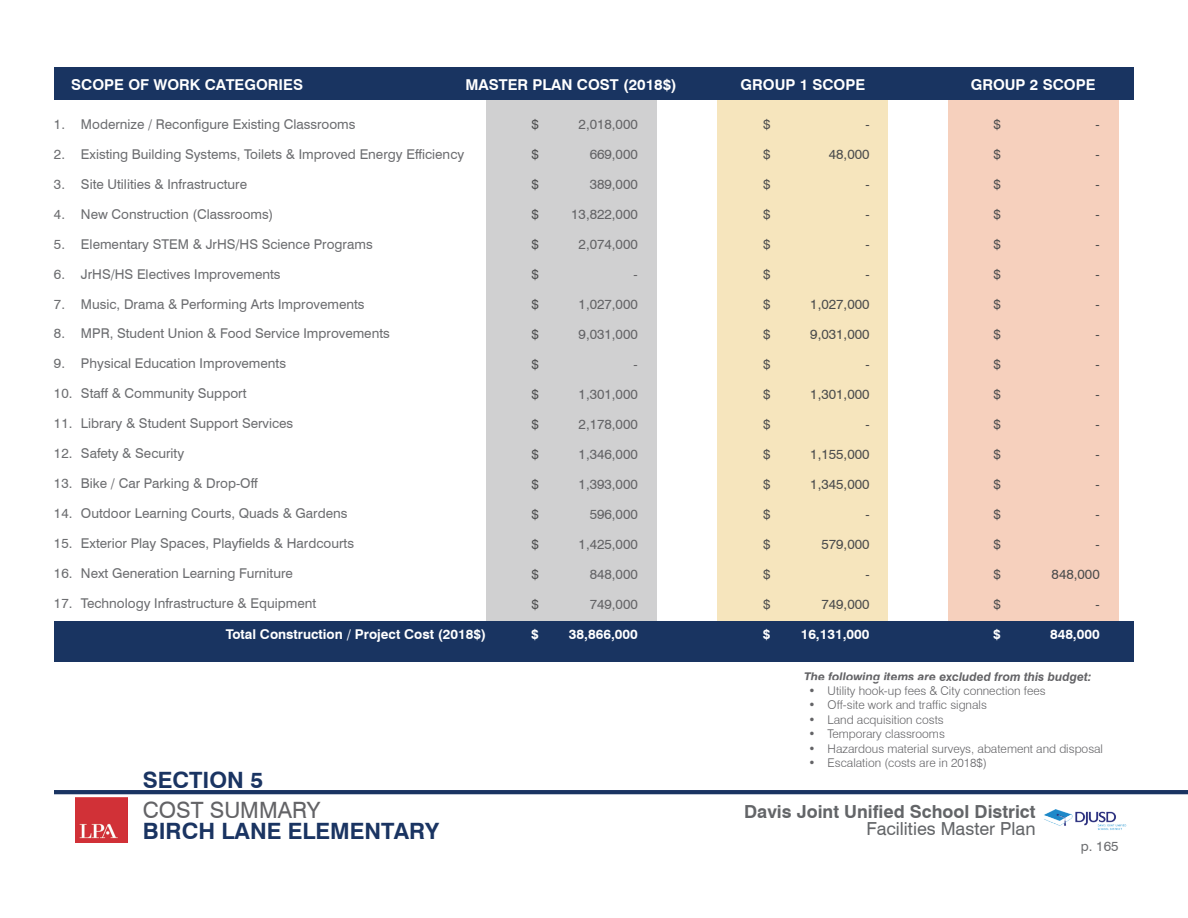
<style>
.page{position:relative;width:1188px;height:918px;background:#fff}
.page>*{position:absolute;margin:0;border:0;box-sizing:border-box;transform-origin:0 0}
.t1{font:700 22.5px "Swiss 721 BT";color:#1a3462}
.t2{font:22.5px "Swiss 721 BT";color:#636366}
.t3{font:700 18px "Swiss 721 BT";color:#636568}
.t4{font:18px "Swiss 721 BT";color:#636568}
.t5{font:700 15px "Swiss 721 BT";color:#fff}
.t6{font:13.5px "Swiss 721 BT";color:#6c6d70}
.t7{font:13.5px "Swiss 721 BT";color:#4b4c4d}
.t8{font:13.5px "Swiss 721 BT";color:#636366}
.t9{font:700 13.5px "Swiss 721 BT";color:#fff}
.t10{font:300 12px "Swiss 721 BT";color:#636366}
.t11{font:italic 700 12px "Swiss 721 BT";color:#636366}
</style>
<div class="page">
<img style="left:1044px;top:809px;width:83px;height:21px">
<hr style="left:54px;top:790px;width:1134px;height:4px;background:#1a3462">
<img style="left:75px;top:798px;width:52px;height:44px">
<div style="left:486px;top:84px;width:170px;height:566px;background:#d0d0d1"></div>
<div style="left:718px;top:84px;width:170px;height:566px;background:#f6e5bd"></div>
<div style="left:948px;top:84px;width:170px;height:566px;background:#f6d0bd"></div>
<div style="left:54px;top:621px;width:1080px;height:41px;background:#193461"></div>
<div style="left:54px;top:68px;width:1080px;height:32px;background:#193461"></div>
<p class="t5" style="left:71px;top:76px;width:233px">SCOPE OF WORK CATEGORIES</p>
<p class="t5" style="left:466px;top:76px;width:213px">MASTER PLAN COST (2018$)</p>
<p class="t5" style="left:741px;top:76px;width:126px">GROUP 1 SCOPE</p>
<p class="t5" style="left:971px;top:76px;width:126px">GROUP 2 SCOPE</p>
<p class="t7" style="left:993px;top:116px;width:9px">$</p>
<p class="t7" style="left:993px;top:146px;width:9px">$</p>
<p class="t7" style="left:993px;top:176px;width:9px">$</p>
<p class="t7" style="left:993px;top:206px;width:9px">$</p>
<p class="t7" style="left:993px;top:236px;width:9px">$</p>
<p class="t7" style="left:993px;top:266px;width:9px">$</p>
<p class="t7" style="left:993px;top:296px;width:9px">$</p>
<p class="t7" style="left:993px;top:326px;width:9px">$</p>
<p class="t7" style="left:993px;top:356px;width:9px">$</p>
<p class="t7" style="left:993px;top:386px;width:9px">$</p>
<p class="t7" style="left:993px;top:416px;width:9px">$</p>
<p class="t7" style="left:993px;top:446px;width:9px">$</p>
<p class="t7" style="left:993px;top:476px;width:9px">$</p>
<p class="t7" style="left:993px;top:506px;width:9px">$</p>
<p class="t7" style="left:993px;top:536px;width:9px">$</p>
<p class="t7" style="left:993px;top:566px;width:9px">$</p>
<p class="t7" style="left:993px;top:596px;width:9px">$</p>
<p class="t7" style="left:763px;top:116px;width:9px">$</p>
<p class="t7" style="left:763px;top:146px;width:9px">$</p>
<p class="t7" style="left:763px;top:176px;width:9px">$</p>
<p class="t7" style="left:763px;top:206px;width:9px">$</p>
<p class="t7" style="left:763px;top:236px;width:9px">$</p>
<p class="t7" style="left:763px;top:266px;width:9px">$</p>
<p class="t7" style="left:763px;top:296px;width:9px">$</p>
<p class="t7" style="left:763px;top:326px;width:9px">$</p>
<p class="t7" style="left:763px;top:356px;width:9px">$</p>
<p class="t7" style="left:763px;top:386px;width:9px">$</p>
<p class="t7" style="left:763px;top:416px;width:9px">$</p>
<p class="t7" style="left:763px;top:446px;width:9px">$</p>
<p class="t7" style="left:763px;top:476px;width:9px">$</p>
<p class="t7" style="left:763px;top:506px;width:9px">$</p>
<p class="t7" style="left:763px;top:536px;width:9px">$</p>
<p class="t7" style="left:763px;top:566px;width:9px">$</p>
<p class="t7" style="left:763px;top:596px;width:9px">$</p>
<p class="t9" style="left:763px;top:626px;width:9px">$</p>
<p class="t7" style="left:531px;top:116px;width:9px">$</p>
<p class="t7" style="left:531px;top:146px;width:9px">$</p>
<p class="t7" style="left:531px;top:176px;width:9px">$</p>
<p class="t7" style="left:531px;top:206px;width:9px">$</p>
<p class="t7" style="left:531px;top:236px;width:9px">$</p>
<p class="t7" style="left:531px;top:266px;width:9px">$</p>
<p class="t7" style="left:531px;top:296px;width:9px">$</p>
<p class="t7" style="left:531px;top:326px;width:9px">$</p>
<p class="t7" style="left:531px;top:356px;width:9px">$</p>
<p class="t7" style="left:531px;top:386px;width:9px">$</p>
<p class="t7" style="left:531px;top:416px;width:9px">$</p>
<p class="t7" style="left:531px;top:446px;width:9px">$</p>
<p class="t7" style="left:531px;top:476px;width:9px">$</p>
<p class="t7" style="left:531px;top:506px;width:9px">$</p>
<p class="t7" style="left:531px;top:536px;width:9px">$</p>
<p class="t7" style="left:531px;top:566px;width:9px">$</p>
<p class="t7" style="left:531px;top:596px;width:9px">$</p>
<p class="t9" style="left:531px;top:626px;width:9px">$</p>
<p class="t6" style="left:54px;top:116px;width:303px">1. Modernize / Reconfigure Existing Classrooms</p>
<p class="t6" style="left:54px;top:146px;width:412px">2. Existing Building Systems, Toilets &amp; Improved Energy Efficiency</p>
<p class="t6" style="left:54px;top:176px;width:195px">3. Site Utilities &amp; Infrastructure</p>
<p class="t6" style="left:54px;top:206px;width:221px">4. New Construction (Classrooms)</p>
<p class="t6" style="left:54px;top:236px;width:320px">5. Elementary STEM &amp; JrHS/HS Science Programs</p>
<p class="t6" style="left:54px;top:266px;width:228px">6. JrHS/HS Electives Improvements</p>
<p class="t6" style="left:54px;top:295px;width:312px">7. Music, Drama &amp; Performing Arts Improvements</p>
<p class="t6" style="left:54px;top:325px;width:337px">8. MPR, Student Union &amp; Food Service Improvements</p>
<p class="t6" style="left:54px;top:355px;width:234px">9. Physical Education Improvements</p>
<p class="t6" style="left:54px;top:385px;width:194px">10. Staff &amp; Community Support</p>
<p class="t6" style="left:54px;top:415px;width:241px">11. Library &amp; Student Support Services</p>
<p class="t6" style="left:54px;top:445px;width:132px">12. Safety &amp; Security</p>
<p class="t6" style="left:54px;top:475px;width:205px">13. Bike / Car Parking &amp; Drop-Off</p>
<p class="t6" style="left:54px;top:505px;width:295px">14. Outdoor Learning Courts, Quads &amp; Gardens</p>
<p class="t6" style="left:54px;top:535px;width:302px">15. Exterior Play Spaces, Playfields &amp; Hardcourts</p>
<p class="t6" style="left:54px;top:565px;width:240px">16. Next Generation Learning Furniture</p>
<p class="t6" style="left:54px;top:595px;width:264px">17. Technology Infrastructure &amp; Equipment</p>
<p class="t8" style="left:579px;top:116px;width:61px">2,018,000</p>
<p class="t8" style="left:590px;top:146px;width:50px">669,000</p>
<p class="t8" style="left:590px;top:176px;width:50px">389,000</p>
<p class="t8" style="left:571px;top:206px;width:68px">13,822,000</p>
<p class="t8" style="left:579px;top:236px;width:61px">2,074,000</p>
<p class="t8" style="left:634px;top:266px;width:6px">-</p>
<p class="t8" style="left:579px;top:296px;width:61px">1,027,000</p>
<p class="t8" style="left:579px;top:326px;width:61px">9,031,000</p>
<p class="t8" style="left:634px;top:356px;width:6px">-</p>
<p class="t8" style="left:579px;top:386px;width:61px">1,301,000</p>
<p class="t8" style="left:579px;top:416px;width:61px">2,178,000</p>
<p class="t8" style="left:579px;top:446px;width:61px">1,346,000</p>
<p class="t8" style="left:579px;top:476px;width:61px">1,393,000</p>
<p class="t8" style="left:590px;top:506px;width:50px">596,000</p>
<p class="t8" style="left:579px;top:536px;width:61px">1,425,000</p>
<p class="t8" style="left:590px;top:566px;width:50px">848,000</p>
<p class="t8" style="left:590px;top:596px;width:50px">749,000</p>
<p class="t9" style="left:569px;top:626px;width:70px">38,866,000</p>
<p class="t7" style="left:865px;top:116px;width:6px">-</p>
<p class="t7" style="left:829px;top:146px;width:42px">48,000</p>
<p class="t7" style="left:865px;top:176px;width:6px">-</p>
<p class="t7" style="left:865px;top:206px;width:6px">-</p>
<p class="t7" style="left:865px;top:236px;width:6px">-</p>
<p class="t7" style="left:865px;top:266px;width:6px">-</p>
<p class="t7" style="left:810px;top:296px;width:61px">1,027,000</p>
<p class="t7" style="left:810px;top:326px;width:61px">9,031,000</p>
<p class="t7" style="left:865px;top:356px;width:6px">-</p>
<p class="t7" style="left:810px;top:386px;width:61px">1,301,000</p>
<p class="t7" style="left:865px;top:416px;width:6px">-</p>
<p class="t7" style="left:810px;top:446px;width:61px">1,155,000</p>
<p class="t7" style="left:810px;top:476px;width:61px">1,345,000</p>
<p class="t7" style="left:865px;top:506px;width:6px">-</p>
<p class="t7" style="left:821px;top:536px;width:50px">579,000</p>
<p class="t7" style="left:865px;top:566px;width:6px">-</p>
<p class="t7" style="left:821px;top:596px;width:50px">749,000</p>
<p class="t9" style="left:801px;top:626px;width:70px">16,131,000</p>
<p class="t9" style="left:226px;top:626px;width:262px">Total Construction / Project Cost (2018$)</p>
<p class="t9" style="left:993px;top:626px;width:9px">$</p>
<p class="t7" style="left:1096px;top:116px;width:6px">-</p>
<p class="t7" style="left:1096px;top:146px;width:6px">-</p>
<p class="t7" style="left:1096px;top:176px;width:6px">-</p>
<p class="t7" style="left:1096px;top:206px;width:6px">-</p>
<p class="t7" style="left:1096px;top:236px;width:6px">-</p>
<p class="t7" style="left:1096px;top:266px;width:6px">-</p>
<p class="t7" style="left:1096px;top:296px;width:6px">-</p>
<p class="t7" style="left:1096px;top:326px;width:6px">-</p>
<p class="t7" style="left:1096px;top:356px;width:6px">-</p>
<p class="t7" style="left:1096px;top:386px;width:6px">-</p>
<p class="t7" style="left:1096px;top:416px;width:6px">-</p>
<p class="t7" style="left:1096px;top:446px;width:6px">-</p>
<p class="t7" style="left:1096px;top:476px;width:6px">-</p>
<p class="t7" style="left:1096px;top:506px;width:6px">-</p>
<p class="t7" style="left:1096px;top:536px;width:6px">-</p>
<p class="t7" style="left:1052px;top:566px;width:50px">848,000</p>
<p class="t7" style="left:1096px;top:596px;width:6px">-</p>
<p class="t9" style="left:1050px;top:626px;width:51px">848,000</p>
<h1 class="t1" style="left:143px;top:767px;width:122px">SECTION 5</h1>
<h1 class="t2" style="left:143px;top:796px;width:179px">COST SUMMARY</h1>
<h1 class="t1" style="left:143px;top:817px;width:298px">BIRCH LANE ELEMENTARY</h1>
<p class="t11" style="left:804px;top:669px;width:289px">The following items are excluded from this budget:</p>
<p class="t10" style="left:809px;top:683px;width:239px">• Utility hook-up fees &amp; City connection fees</p>
<p class="t10" style="left:809px;top:698px;width:180px">• Off-site work and traffic signals</p>
<p class="t10" style="left:809px;top:712px;width:137px">• Land acquisition costs</p>
<p class="t10" style="left:809px;top:727px;width:138px">• Temporary classrooms</p>
<p class="t10" style="left:809px;top:741px;width:296px">• Hazardous material surveys, abatement and disposal</p>
<p class="t10" style="left:809px;top:755px;width:180px">• Escalation (costs are in 2018$)</p>
<h2 class="t3" style="left:744px;top:801px;width:293px">Davis Joint Unified School District</h2>
<h2 class="t4" style="left:867px;top:818px;width:171px">Facilities Master Plan</h2>
<p class="t6" style="left:1081px;top:837px;width:39px">p. 165</p>
</div>
